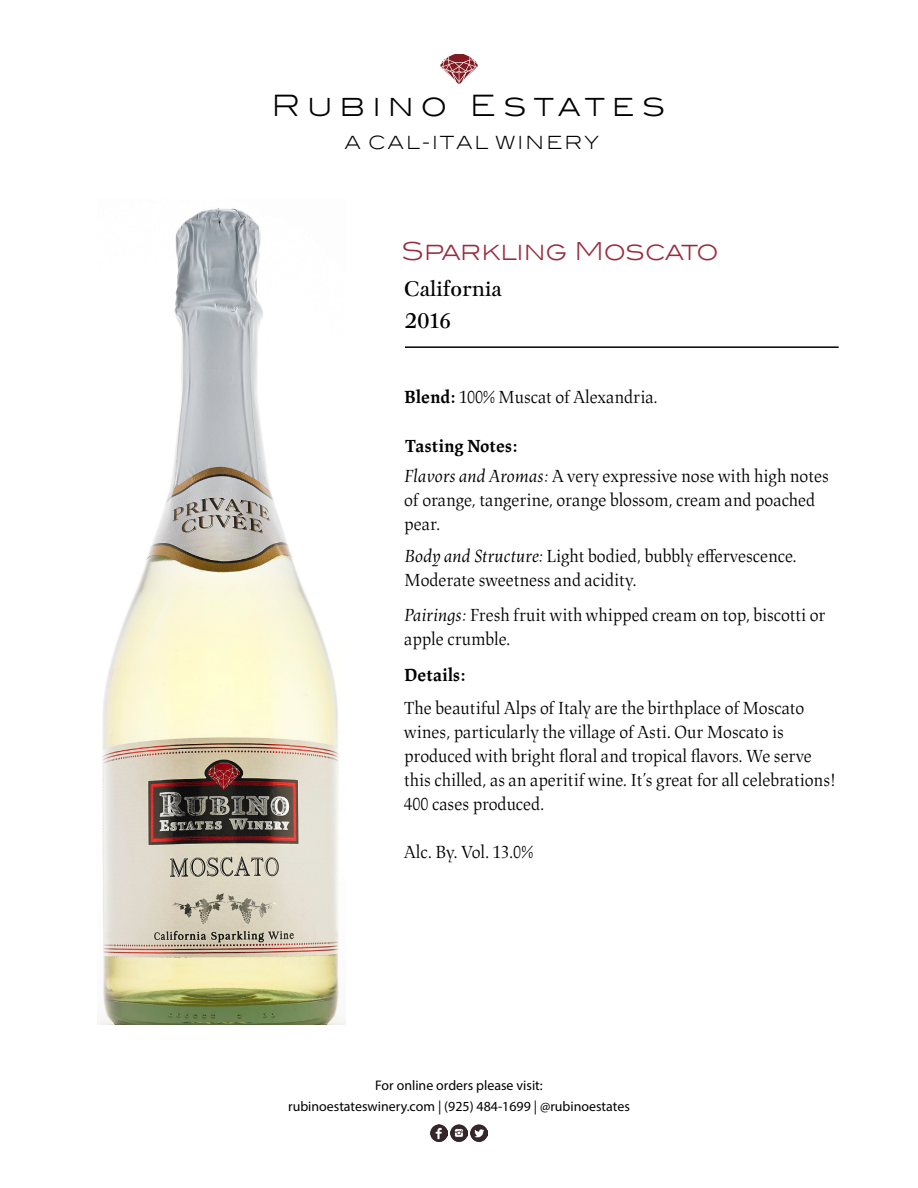
<style>
.page{position:relative;width:918px;height:1188px;background:#fff}
.page>*{position:absolute;margin:0;border:0;box-sizing:border-box;transform-origin:0 0}
.t1{font:300 29.4px "Blair ITC";letter-spacing:.235em;color:#000}
.t2{font:300 24.75px "Blair ITC";letter-spacing:-.01em;color:#9a2b3e}
.t3{font:21px/31.3px "Mauritius";color:#000}
.t4{font:300 18.15px "Blair ITC";letter-spacing:.125em;color:#000}
.t5{font:18px/24px "Lapture Display";color:#000}
.t6{font:700 18px "Lapture Display";color:#000}
.t7{font:13.95px/20.9px "Myriad Pro";color:#000;text-align:center}
.s1{font-weight:700}
.s2{font-style:italic}
</style>
<div class="page">
<img style="left:98px;top:208px;width:248px;height:816px">
<hr style="left:405px;top:346px;width:434px;height:2px;background:#000">
<img style="left:430px;top:1125px;width:17px;height:17px">
<img style="left:471px;top:1124px;width:17px;height:18px">
<img style="left:450px;top:1124px;width:18px;height:18px">
<svg style="left:440px;top:54px;width:38px;height:30px"></svg>
<h1 class="t1" style="left:271px;top:89px;width:396px">Rubino Estates</h1>
<p class="t4" style="left:345px;top:132px;width:255px">A CAL-ITAL WINERY</p>
<h2 class="t2" style="left:401px;top:237px;width:319px">Sparkling Moscato</h2>
<p class="t3" style="left:404px;top:273px;width:99px">California<br>2016</p>
<p class="t5" style="left:404px;top:385px;width:255px"><span class="s1">Blend:</span> 100% Muscat of Alexandria.</p>
<p class="t5" style="left:404px;top:432px;width:426px;line-height:29.7px"><span class="s1">Tasting Notes:<br></span><span class="s2">Flavors and Aromas:</span> A very expressive nose with high notes</p>
<p class="t5" style="left:404px;top:488px;width:412px">of orange, tangerine, orange blossom, cream and poached pear.</p>
<p class="t5" style="left:405px;top:544px;width:394px"><span class="s2">Body and Structure:</span> Light bodied, bubbly effervescence.<br>Moderate sweetness and acidity.</p>
<p class="t5" style="left:404px;top:604px;width:423px"><span class="s2">Pairings:</span> Fresh fruit with whipped cream on top, biscotti or apple crumble.</p>
<p class="t6" style="left:404px;top:664px;width:63px">Details:</p>
<p class="t5" style="left:404px;top:696px;width:433px">The beautiful Alps of Italy are the birthplace of Moscato wines, particularly the village of Asti. Our Moscato is produced with bright floral and tropical flavors. We serve this chilled, as an aperitif wine. It’s great for all celebrations!<br>400 cases produced.</p>
<p class="t5" style="left:404px;top:840px;width:130px">Alc. By. Vol. 13.0%</p>
<p class="t7" style="left:288px;top:1075px;width:343px">For online orders please visit:<br>rubinoestateswinery.com | (925) 484-1699 | @rubinoestates</p>
</div>
